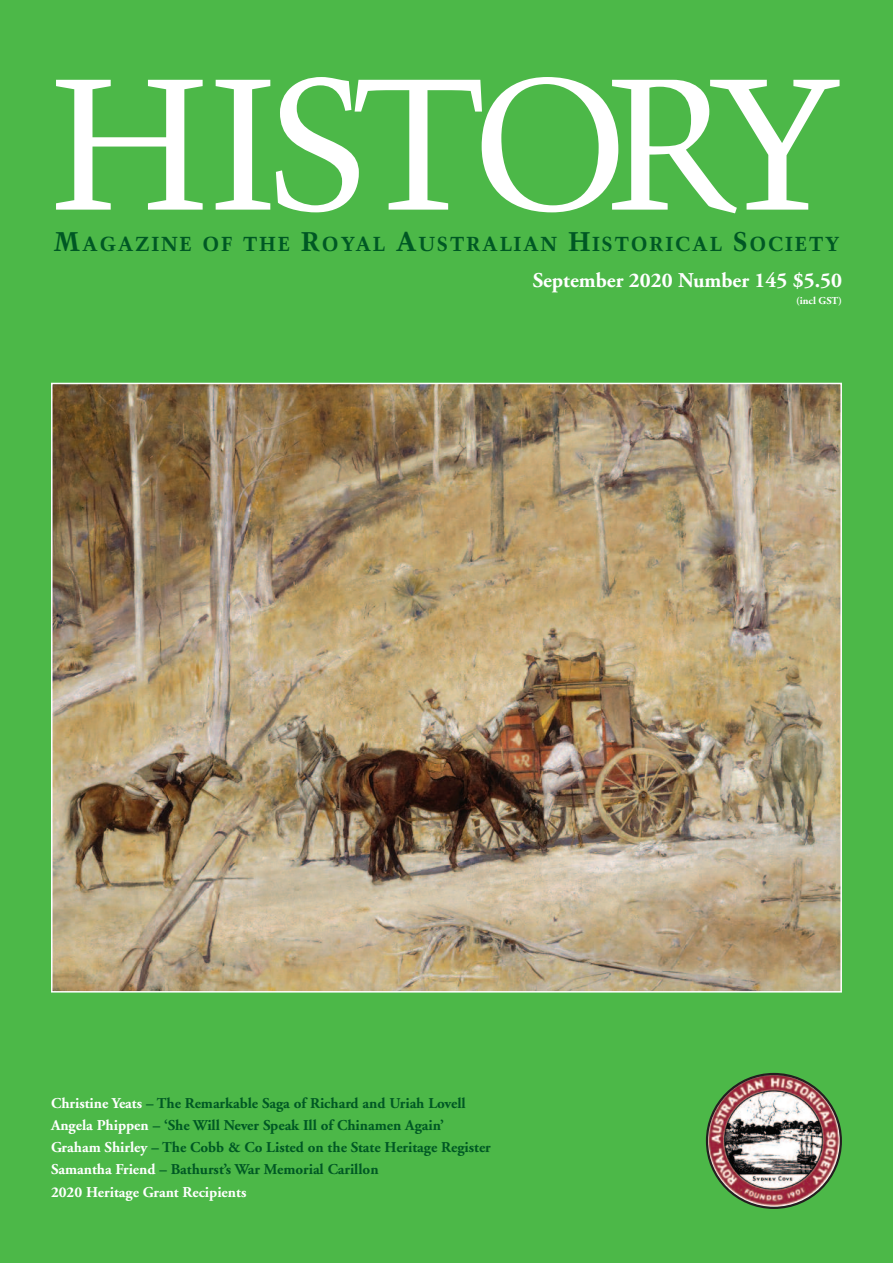
<style>
.page{position:relative;width:893px;height:1263px;background:#4cb848}
.page>*{position:absolute;margin:0;border:0;box-sizing:border-box;transform-origin:0 0}
.t1{font:186px "Trump Mediaeval";letter-spacing:-.07em;color:#fff}
.t2{font:700 21px "Adobe Garamond";color:#fff}
.t3{font:700 20.25px "Trump Mediaeval";letter-spacing:.08em;color:#005824}
.t4{font:700 15px/22.2px "Adobe Garamond";color:#005824}
.t5{font:700 10.5px "Adobe Garamond";color:#fff}
.s1{font-size:27px}
.s2{color:#fff}
</style>
<div class="page">
<img style="left:54px;top:386px;width:785px;height:603px">
<img style="left:706px;top:1073px;width:136px;height:136px">
<h1 class="t1" style="left:52px;top:32px;width:689px">HISTOR</h1>
<h3 class="t3" style="left:53px;top:231px;width:787px"><span class="s1">M</span>AGAZINE OF THE <span class="s1">R</span>OYAL <span class="s1">A</span>USTRALIAN <span class="s1">H</span>ISTORICAL <span class="s1">S</span>OCIETY</h3>
<h1 class="t1" style="left:707px;top:32px;width:136px">Y</h1>
<h2 class="t2" style="left:533px;top:269px;width:311px">September 2020 Number 145 $5.50</h2>
<p class="t5" style="left:796px;top:295px;width:47px">(incl GST)</p>
<p class="t4" style="left:51px;top:1092px;width:441px"><span class="s2">Christine Yeats</span> – The Remarkable Saga of Richard and Uriah Lovell <span class="s2">Angela Phippen</span> – ‘She Will Never Speak Ill of Chinamen Again’ <span class="s2">Graham Shirley</span> – The Cobb &amp; Co Listed on the State Heritage Register <span class="s2">Samantha Friend</span> – Bathurst’s War Memorial Carillon<br><span class="s2">2020 Heritage Grant Recipients</span></p>
</div>
